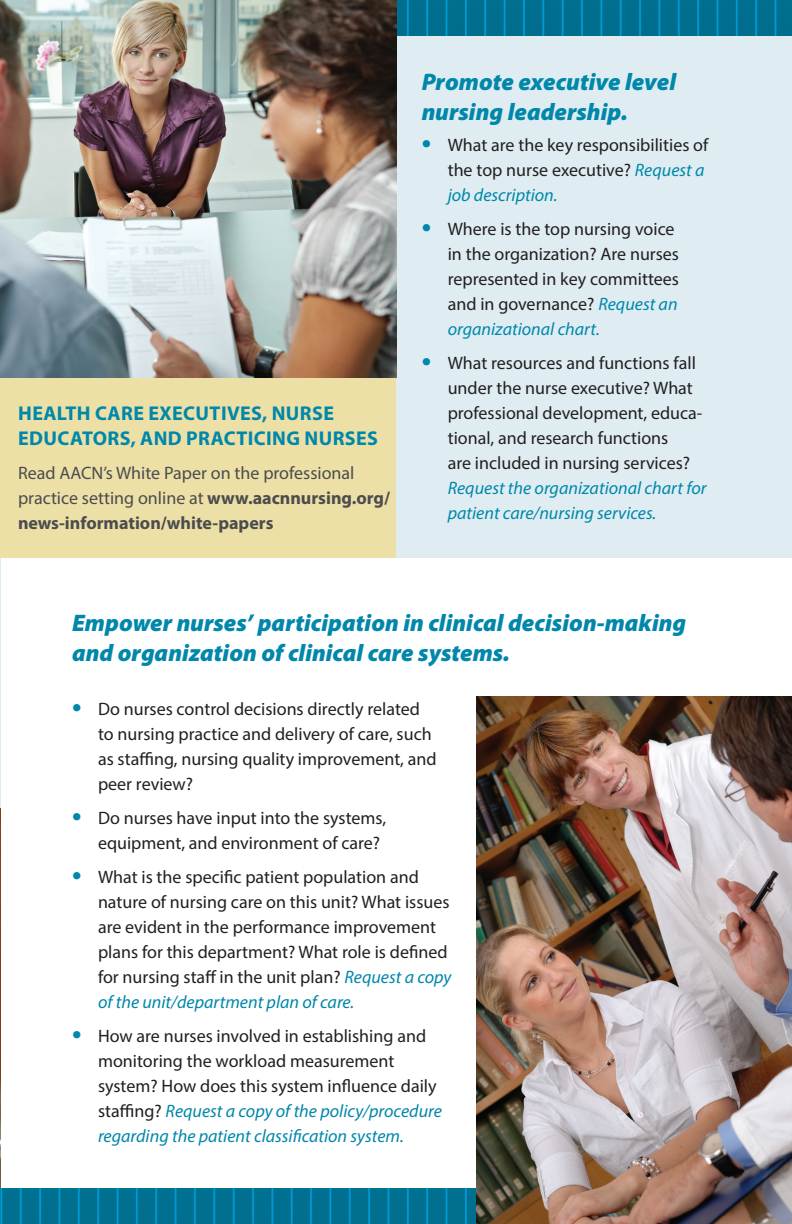
<style>
.page{position:relative;width:792px;height:1224px;background:#fff}
.page>*{position:absolute;margin:0;border:0;box-sizing:border-box;transform-origin:0 0}
.Head{font:italic 900 24px/30px "Myriad Pro";color:#0087aa}
.Head2{font:700 20px/25px "Myriad Pro";letter-spacing:.02em;color:#0087aa}
.t1{font:18px/25px "Myriad Pro";color:#231f20}
.text{font:18px/25px "Myriad Pro";color:#4b4c4d}
.s1{font-weight:700}
.s2{font-weight:700;font-size:28px;color:#0087aa}
.s3{font-style:italic;color:#0087aa}
</style>
<div class="page">
<div style="left:0;top:0;width:792px;height:558px;background:#dfedf3"></div>
<img style="left:0;top:809px;width:1px;height:415px">
<img style="left:396px;top:0;width:396px;height:36px">
<img style="left:0;top:1188px;width:476px;height:36px">
<div style="left:0;top:0;width:396px;height:558px;background:#ece0a7"></div>
<img style="left:0;top:0;width:396px;height:378px">
<img style="left:476px;top:697px;width:316px;height:527px">
<p class="Head2" style="left:18px;top:400px;width:361px">HEALTH CARE EXECUTIVES, NURSE<br>EDUCATORS, AND PRACTICING NURSES</p>
<p class="text" style="left:18px;top:460px;width:374px">Read AACN’s White Paper on the professional practice setting online at <span class="s1">www.aacnnursing.org/ news-information/white-papers</span></p>
<p class="Head" style="left:422px;top:66px;width:256px">Promote executive level nursing leadership.</p>
<p class="t1" style="left:448px;top:132px;width:262px;text-indent:-26px"><span class="s2">•</span> What are the key responsibilities of the top nurse executive? <span class="s3">Request a job description.</span></p>
<p class="t1" style="left:448px;top:216px;width:233px;text-indent:-26px"><span class="s2">•</span> Where is the top nursing voice in the organization? Are nurses represented in key committees and in governance? <span class="s3">Request an organizational chart.</span></p>
<p class="t1" style="left:448px;top:350px;width:260px;text-indent:-26px"><span class="s2">•</span> What resources and functions fall under the nurse executive? What professional development, educa&shy;tional, and research functions<br>are included in nursing services?<br><span class="s3">Request the organizational chart for patient care/nursing services.</span></p>
<p class="Head" style="left:72px;top:607px;width:616px">Empower nurses’ participation in clinical decision-making and organization of clinical care systems.</p>
<p class="t1" style="left:98px;top:696px;width:340px;text-indent:-26px"><span class="s2">•</span> Do nurses control decisions directly related to nursing practice and delivery of care, such as staffing, nursing quality improvement, and peer review?</p>
<p class="t1" style="left:98px;top:805px;width:290px;text-indent:-26px"><span class="s2">•</span> Do nurses have input into the systems, equipment, and environment of care?</p>
<p class="t1" style="left:98px;top:864px;width:355px;text-indent:-26px"><span class="s2">•</span> What is the specific patient population and nature of nursing care on this unit? What issues are evident in the performance improvement plans for this department? What role is defined for nursing staff in the unit plan? <span class="s3">Request a copy of the unit/department plan of care.</span></p>
<p class="t1" style="left:98px;top:1023px;width:345px;text-indent:-26px"><span class="s2">•</span> How are nurses involved in establishing and monitoring the workload measurement system? How does this system influence daily staffing? <span class="s3">Request a copy of the policy/procedure regarding the patient classification system.</span></p>
</div>
